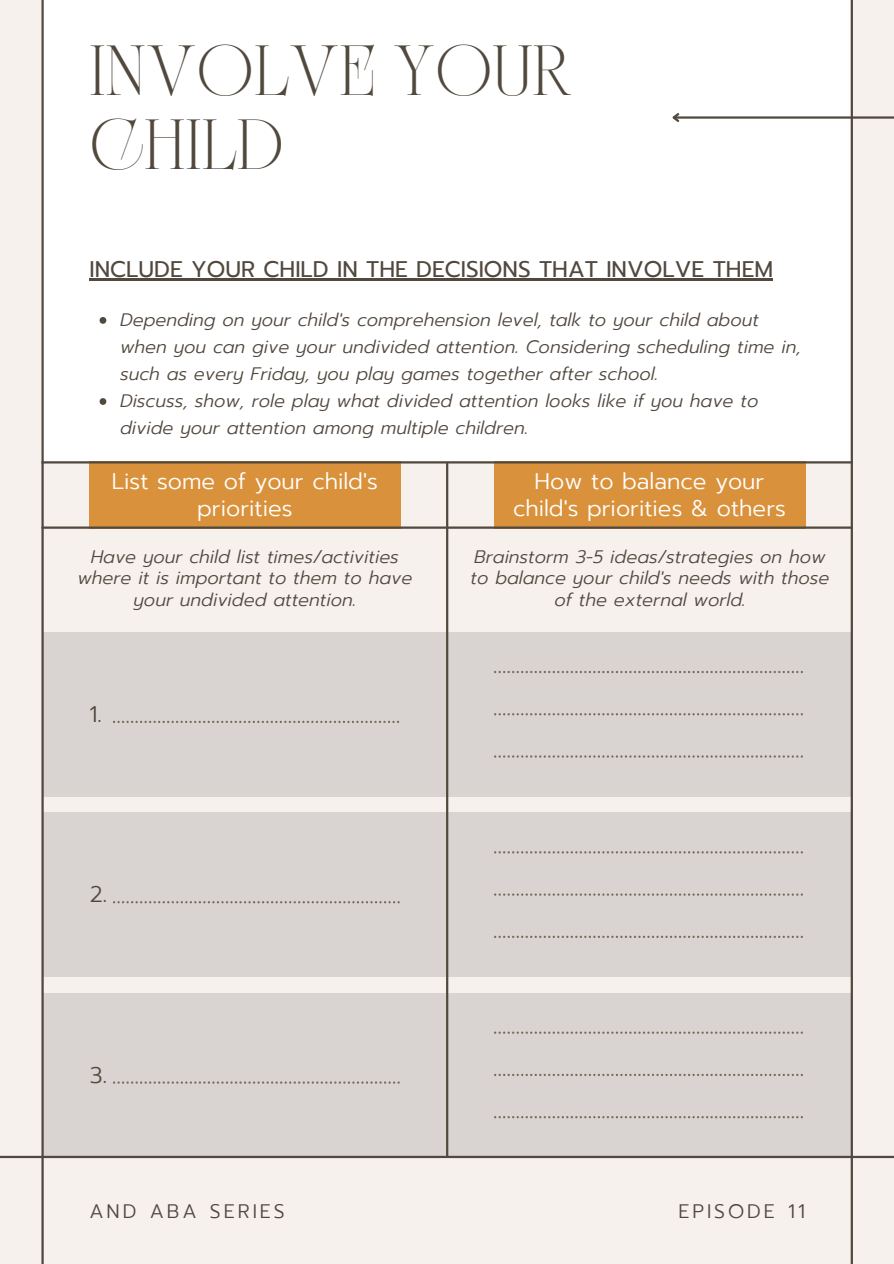
<style>
.page{position:relative;width:894px;height:1264px;background:#fff}
.page>*{position:absolute;margin:0;border:0;box-sizing:border-box;transform-origin:0 0}
.t1{font:49.5px/74.2px "TAN Nightingale";color:#51483e}
.t2{font:300 22.5px/27px "Prompt";color:#fff;text-align:center}
.t3{font:22.5px "Prompt";color:#51483e}
.t4{font:300 22.5px "Prompt";color:#51483e}
.t5{font:300 19.5px "Prompt";letter-spacing:.15em;color:#51483e}
.t6{font:italic 300 18px/21.5px "Prompt";color:#51483e}
</style>
<div class="page">
<div style="left:0;top:0;width:893px;height:1263px;background:#f6f1ed"></div>
<div style="left:41px;top:0;width:810px;height:461px;background:#fff"></div>
<div style="left:43px;top:632px;width:808px;height:164px;background:#d9d4d1"></div>
<div style="left:43px;top:812px;width:808px;height:165px;background:#d9d4d1"></div>
<div style="left:43px;top:992px;width:808px;height:165px;background:#d9d4d1"></div>
<hr style="left:41px;top:0;width:3px;height:1263px;background:#51483e">
<hr style="left:850px;top:0;width:2px;height:1263px;background:#51483e">
<hr style="left:0;top:1155px;width:893px;height:3px;background:#51483e">
<div style="left:89px;top:461px;width:311px;height:68px;background:#d9923b"></div>
<div style="left:494px;top:461px;width:310px;height:68px;background:#d9923b"></div>
<hr style="left:446px;top:462px;width:2px;height:694px;background:#51483e">
<hr style="left:41px;top:461px;width:811px;height:2px;background:#51483e">
<hr style="left:41px;top:526px;width:811px;height:3px;background:#51483e">
<svg style="left:494px;top:671px;width:308px;height:2px"></svg>
<svg style="left:494px;top:713px;width:308px;height:2px"></svg>
<svg style="left:494px;top:755px;width:308px;height:2px"></svg>
<svg style="left:494px;top:851px;width:308px;height:2px"></svg>
<svg style="left:494px;top:893px;width:308px;height:2px"></svg>
<svg style="left:494px;top:935px;width:308px;height:3px"></svg>
<svg style="left:494px;top:1031px;width:308px;height:2px"></svg>
<svg style="left:494px;top:1073px;width:308px;height:3px"></svg>
<svg style="left:494px;top:1116px;width:308px;height:2px"></svg>
<svg style="left:113px;top:720px;width:286px;height:3px"></svg>
<svg style="left:113px;top:901px;width:286px;height:2px"></svg>
<svg style="left:113px;top:1081px;width:286px;height:2px"></svg>
<hr style="left:89px;top:278px;width:684px;height:2px;background:#51483e">
<svg style="left:99px;top:317px;width:7px;height:7px"></svg>
<svg style="left:99px;top:398px;width:7px;height:7px"></svg>
<hr style="left:673px;top:116px;width:220px;height:3px;background:#51483e">
<svg style="left:672px;top:113px;width:9px;height:9px"></svg>
<p class="t1" style="left:89px;top:43px;width:484px">INVOLVE YOUR<br>CHILD</p>
<p class="t3" style="left:89px;top:252px;width:685px">INCLUDE YOUR CHILD IN THE DECISIONS THAT INVOLVE THEM</p>
<p class="t6" style="left:120px;top:306px;width:682px;line-height:27px">Depending on your child's comprehension level, talk to your child about when you can give your undivided attention. Considering scheduling time in, such as every Friday, you play games together after school.</p>
<p class="t6" style="left:120px;top:387px;width:639px;line-height:27px">Discuss, show, role play what divided attention looks like if you have to divide your attention among multiple children.</p>
<p class="t2" style="left:112px;top:468px;width:267px">List some of your child's priorities</p>
<p class="t2" style="left:513px;top:468px;width:274px">How to balance your child's priorities &amp; others</p>
<p class="t6" style="left:77px;top:546px;width:336px;text-align:center">Have your child list times/activities where it is important to them to have your undivided attention.</p>
<p class="t6" style="left:470px;top:546px;width:360px;text-align:center">Brainstorm 3-5 ideas/strategies on how to balance your child's needs with those of the external world.</p>
<p class="t4" style="left:89px;top:697px;width:14px">1.</p>
<p class="t4" style="left:90px;top:878px;width:19px">2.</p>
<p class="t4" style="left:90px;top:1058px;width:19px">3.</p>
<p class="t5" style="left:89px;top:1196px;width:197px">AND ABA SERIES</p>
<p class="t5" style="left:678px;top:1196px;width:128px">EPISODE 11</p>
</div>
